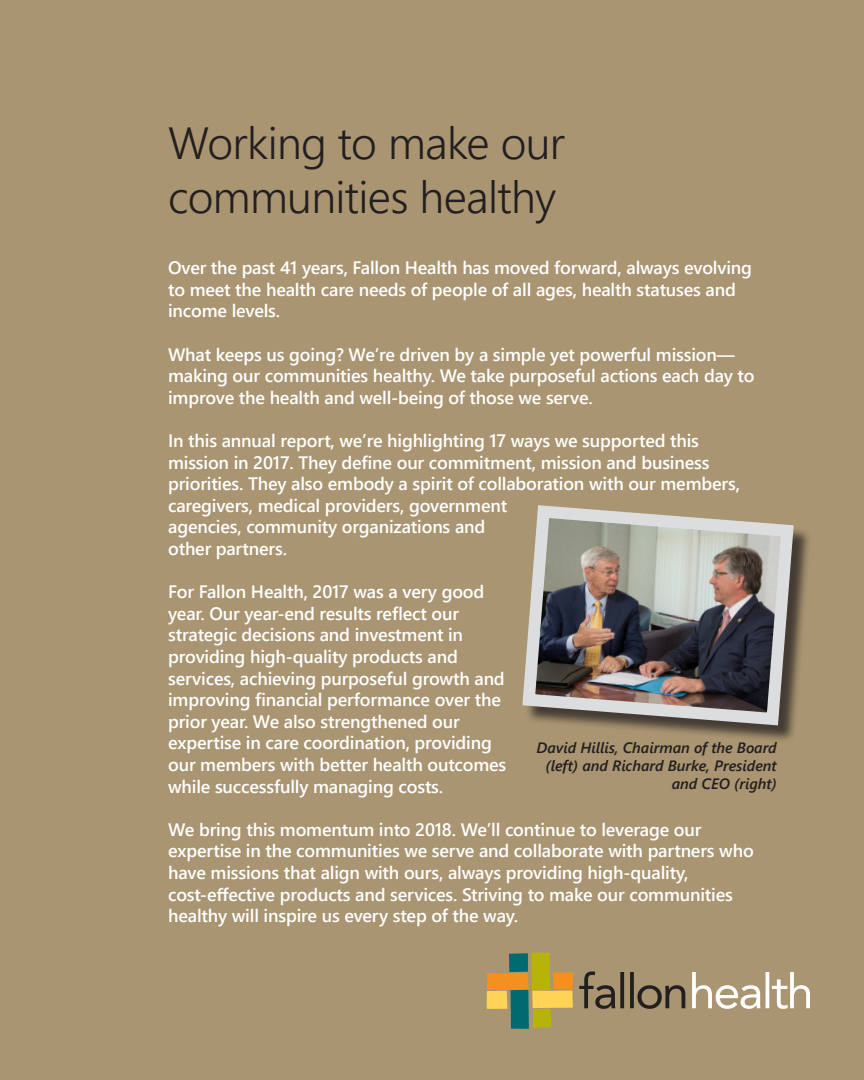
<style>
.page{position:relative;width:864px;height:1080px;background:#a99571}
.page>*{position:absolute;margin:0;border:0;box-sizing:border-box;transform-origin:0 0}
.t1{font:45px/54px "Webly Sleek UI Semilight";letter-spacing:-.015em;color:#231f20}
.t2{font:18px/21.6px "Webly Sleek UI Semibold";letter-spacing:-.01em;color:#fff}
.t3{font:italic 15px/18px "Webly Sleek UI Semibold";color:#231f20;text-align:right}
</style>
<div class="page">
<div style="left:525px;top:508px;width:287px;height:235px;background:#231f20;opacity:.75"></div>
<img style="left:522px;top:505px;width:278px;height:227px">
<svg style="left:487px;top:953px;width:86px;height:76px"></svg>
<svg style="left:692px;top:972px;width:118px;height:37px"></svg>
<svg style="left:579px;top:971px;width:106px;height:38px"></svg>
<p class="t1" style="left:168px;top:114px;width:399px">Working to make our communities healthy</p>
<p class="t2" style="left:168px;top:256px;width:585px">Over the past 41 years, Fallon Health has moved forward, always evolving to meet the health care needs of people of all ages, health statuses and income levels.</p>
<p class="t2" style="left:168px;top:343px;width:588px">What keeps us going? We’re driven by a simple yet powerful mission— making our communities healthy. We take purposeful actions each day to improve the health and well-being of those we serve.</p>
<p class="t2" style="left:168px;top:429px;width:573px">In this annual report, we’re highlighting 17 ways we supported this mission in 2017. They define our commitment, mission and business priorities. They also embody a spirit of collaboration with our members, caregivers, medical providers, government<br>agencies, community organizations and<br>other partners.</p>
<p class="t2" style="left:168px;top:580px;width:340px">For Fallon Health, 2017 was a very good year. Our year-end results reflect our strategic decisions and investment in providing high-quality products and services, achieving purposeful growth and improving financial performance over the prior year. We also strengthened our expertise in care coordination, providing our members with better health outcomes while successfully managing costs.</p>
<p class="t2" style="left:168px;top:818px;width:587px">We bring this momentum into 2018. We’ll continue to leverage our expertise in the communities we serve and collaborate with partners who have missions that align with ours, always providing high-quality, cost-effective products and services. Striving to make our communities healthy will inspire us every step of the way.</p>
<p class="t3" style="left:536px;top:738px;width:242px">David Hillis, Chairman of the Board (left) and Richard Burke, President and CEO (right)</p>
</div>
